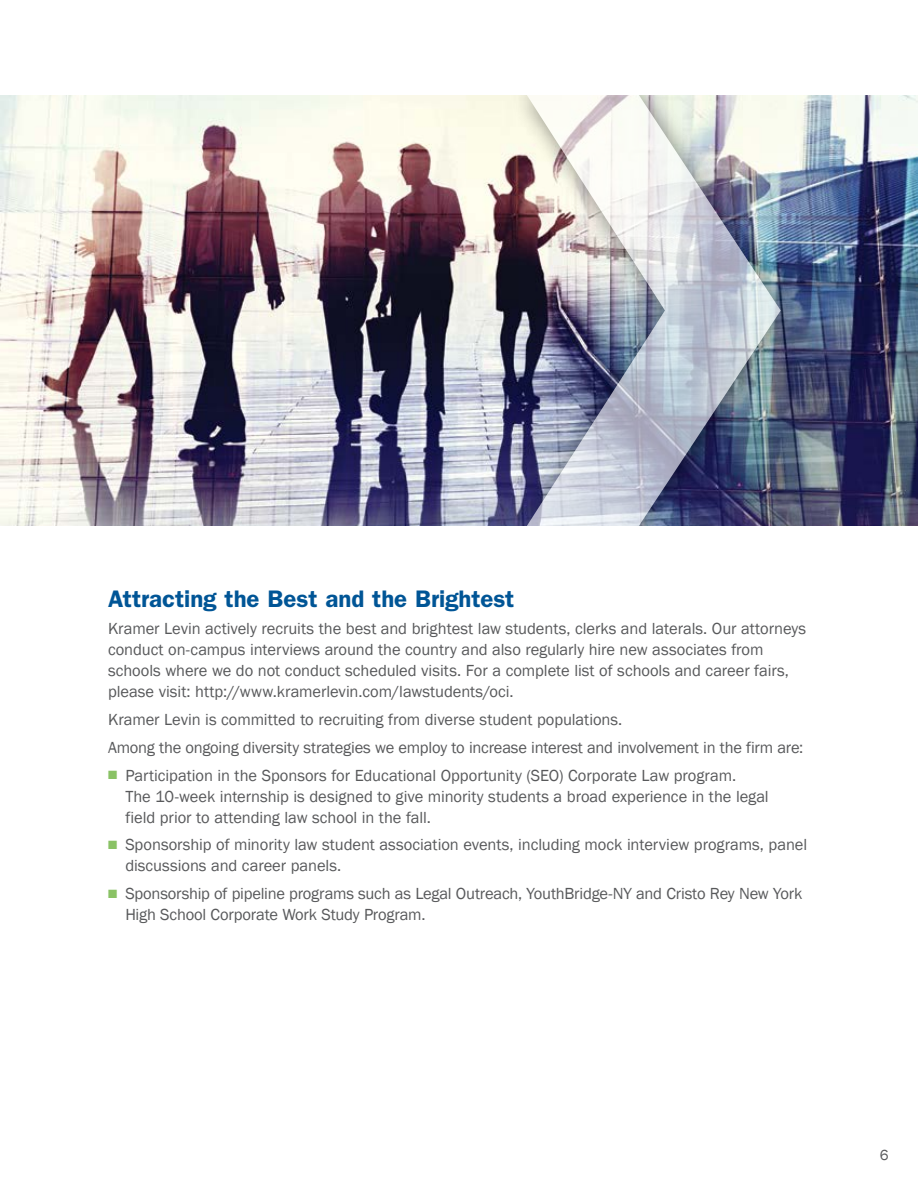
<style>
.page{position:relative;width:918px;height:1188px;background:#fff}
.page>*{position:absolute;margin:0;border:0;box-sizing:border-box;transform-origin:0 0}
.t1{font:600 24px "Franklin Gothic";color:#005596}
.t2{font:16.5px/21px "Franklin Gothic";letter-spacing:-.005em;color:#58595b}
.t3{font:15px "Franklin Gothic";color:#58595b}
.s1{color:#8ac265}
</style>
<div class="page">
<img style="left:0;top:95px;width:918px;height:431px">
<div style="left:509px;top:73px;width:294px;height:478px;background:#000;opacity:.75"></div>
<img style="left:527px;top:95px;width:254px;height:431px">
<div style="left:0;top:0;width:918px;height:94px;background:#fff"></div>
<div style="left:0;top:526px;width:918px;height:108px;background:#fff"></div>
<h1 class="t1" style="left:108px;top:584px;width:408px">Attracting the Best and the Brightest</h1>
<p class="t2" style="left:108px;top:619px;width:700px">Kramer Levin actively recruits the best and brightest law students, clerks and laterals. Our attorneys conduct on-campus interviews around the country and also regularly hire new associates from schools where we do not conduct scheduled visits. For a complete list of schools and career fairs, please visit: http://www.kramerlevin.com/lawstudents/oci.</p>
<p class="t2" style="left:108px;top:706px;width:697px;line-height:27.8px">Kramer Levin is committed to recruiting from diverse student populations.<br>Among the ongoing diversity strategies we employ to increase interest and involvement in the firm are:</p>
<p class="t2" style="left:125px;top:765px;width:645px;text-indent:-17px"><span class="s1">■</span> Participation in the Sponsors for Educational Opportunity (SEO) Corporate Law program.<br>The 10-week internship is designed to give minority students a broad experience in the legal field prior to attending law school in the fall.</p>
<p class="t2" style="left:125px;top:835px;width:683px;text-indent:-17px"><span class="s1">■</span> Sponsorship of minority law student association events, including mock interview programs, panel discussions and career panels.</p>
<p class="t2" style="left:125px;top:884px;width:679px;text-indent:-17px"><span class="s1">■</span> Sponsorship of pipeline programs such as Legal Outreach, YouthBridge-NY and Cristo Rey New York<br>High School Corporate Work Study Program.</p>
<p class="t3" style="left:880px;top:1145px;width:10px">6</p>
</div>
